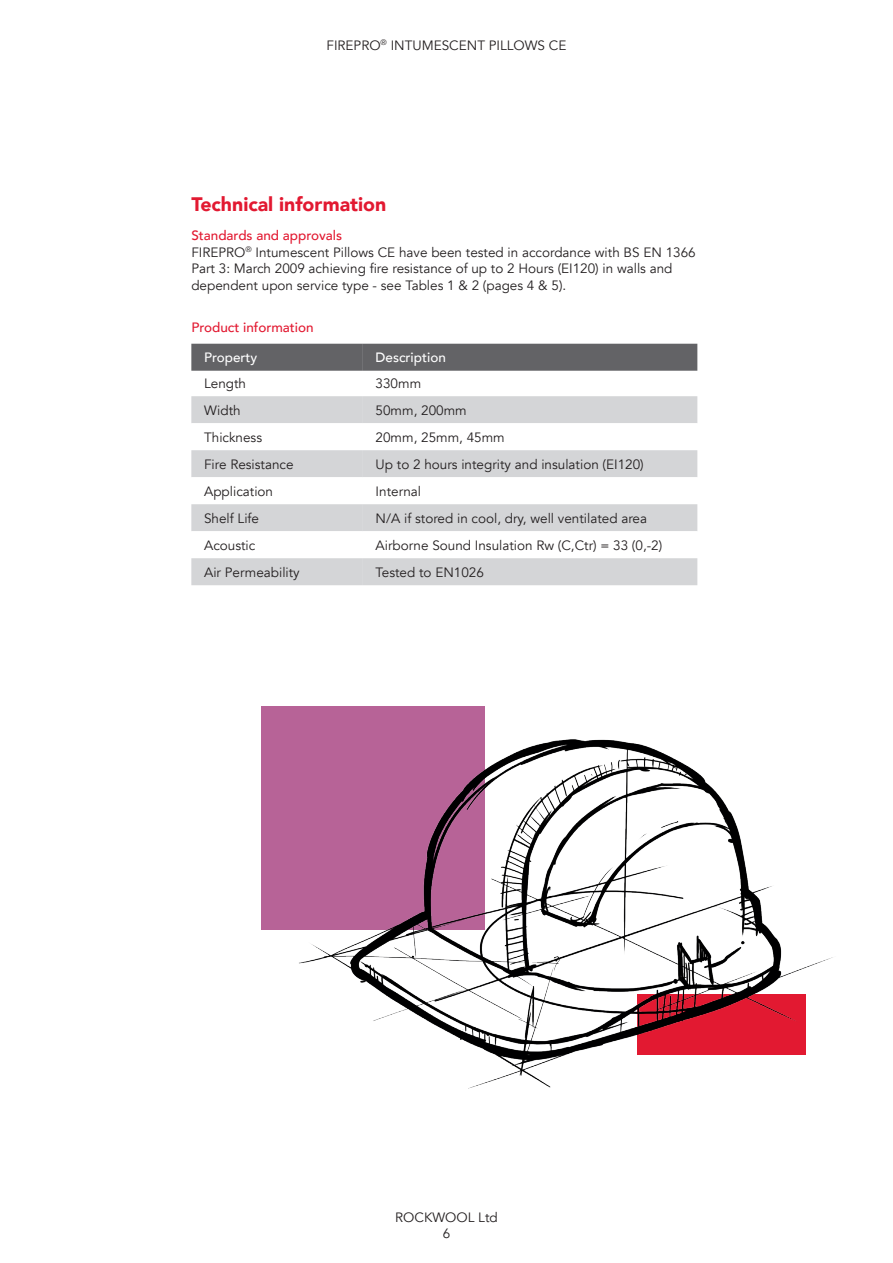
<style>
.page{position:relative;width:893px;height:1263px;background:#fff}
.page>*{position:absolute;margin:0;border:0;box-sizing:border-box;transform-origin:0 0}
.t1{font:900 19.5px "Avenir";color:#e21931}
.t2{font:13.5px/27px "Avenir";color:#231f20}
.t3{font:500 13.5px "Avenir";color:#fff}
.t4{font:500 13.5px "Avenir";color:#e21931}
.s1{font-weight:500;color:#e21931}
</style>
<div class="page">
<div style="left:191px;top:396px;width:172px;height:27px;background:#d4d5d7"></div>
<div style="left:191px;top:450px;width:172px;height:27px;background:#d4d5d7"></div>
<div style="left:191px;top:504px;width:172px;height:27px;background:#d4d5d7"></div>
<div style="left:191px;top:558px;width:172px;height:27px;background:#d4d5d7"></div>
<div style="left:363px;top:396px;width:334px;height:27px;background:#d4d5d7"></div>
<div style="left:363px;top:450px;width:334px;height:27px;background:#d4d5d7"></div>
<div style="left:363px;top:504px;width:334px;height:27px;background:#d4d5d7"></div>
<div style="left:363px;top:558px;width:334px;height:27px;background:#d4d5d7"></div>
<div style="left:191px;top:344px;width:172px;height:27px;background:#636366"></div>
<div style="left:363px;top:344px;width:334px;height:27px;background:#636366"></div>
<img style="left:261px;top:706px;width:572px;height:383px">
<p class="t2" style="left:327px;top:32px;width:241px">FIREPRO<sup>®</sup> INTUMESCENT PILLOWS CE</p>
<h1 class="t1" style="left:191px;top:187px;width:196px">Technical information</h1>
<p class="t2" style="left:191px;top:227px;width:506px;line-height:16.5px"><span class="s1">Standards and approvals<br></span>FIREPRO<sup>®</sup> Intumescent Pillows CE have been tested in accordance with BS EN 1366<br>Part 3: March 2009 achieving fire resistance of up to 2 Hours (EI120) in walls and dependent upon service type - see Tables 1 &amp; 2 (pages 4 &amp; 5).</p>
<p class="t4" style="left:191px;top:315px;width:124px">Product information</p>
<p class="t3" style="left:204px;top:346px;width:55px">Property</p>
<p class="t3" style="left:376px;top:346px;width:72px">Description</p>
<p class="t2" style="left:204px;top:370px;width:97px">Length<br>Width<br>Thickness<br>Fire Resistance<br>Application<br>Shelf Life<br>Acoustic<br>Air Permeability</p>
<p class="t2" style="left:376px;top:370px;width:288px">330mm<br>50mm, 200mm<br>20mm, 25mm, 45mm<br>Up to 2 hours integrity and insulation (EI120)<br>Internal<br>N/A if stored in cool, dry, well ventilated area<br>Airborne Sound Insulation Rw (C,Ctr) = 33 (0,-2)<br>Tested to EN1026</p>
<p class="t2" style="left:395px;top:1209px;width:104px;line-height:16.2px;text-align:center">ROCKWOOL Ltd<br>6</p>
</div>
